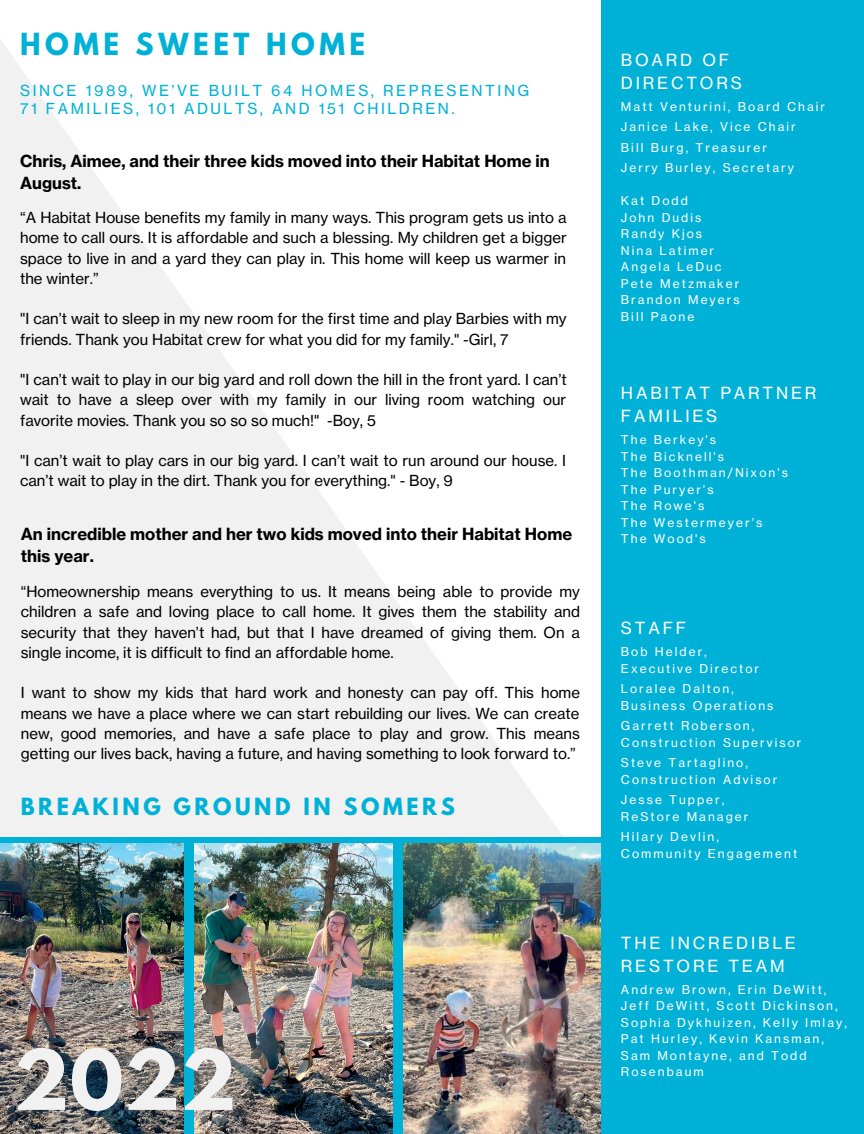
<style>
.page{position:relative;width:864px;height:1134px;background:#fff}
.page>*{position:absolute;margin:0;border:0;box-sizing:border-box;transform-origin:0 0}
.t1{font:700 73.95px "League Spartan";color:#f1f1f1}
.t2{font:700 27px "League Spartan";letter-spacing:.17em;color:#00b1d7}
.t3{font:700 21px "League Spartan";letter-spacing:.17em;color:#00b1d7}
.t4{font:16.5px/22.5px "N Haas Grotesk TX Pro 75 Bd";color:#000}
.t5{font:16.5px/22.8px "N Haas Grotesk TX Pro 55 Rg";letter-spacing:.17em;color:#fff}
.t6{font:15px/20.2px "N Haas Grotesk TX Pro 55 Rg";color:#000;text-align:justify}
.t7{font:15px/18px "N Haas Grotesk TX Pro 55 Rg";letter-spacing:.17em;color:#00b1d7}
.t8{font:12px/16.5px "N Haas Grotesk TX Pro 55 Rg";letter-spacing:.17em;color:#fff}
</style>
<div class="page">
<svg style="left:0;top:40px;width:563px;height:797px;fill:#f1f1f1"></svg>
<div style="left:0;top:837px;width:678px;height:297px;background:#00b1d7"></div>
<img style="left:0;top:843px;width:183px;height:291px">
<img style="left:195px;top:843px;width:198px;height:291px">
<img style="left:404px;top:843px;width:197px;height:291px">
<div style="left:601px;top:0;width:263px;height:1134px;background:#00b1d7"></div>
<h2 class="t2" style="left:20px;top:31px;width:346px">HOME SWEET HOME</h2>
<p class="t7" style="left:20px;top:81px;width:511px">SINCE 1989, WE’VE BUILT 64 HOMES, REPRESENTING<br>71 FAMILIES, 101 ADULTS, AND 151 CHILDREN.</p>
<p class="t4" style="left:20px;top:150px;width:531px">Chris, Aimee, and their three kids moved into their Habitat Home in<br>August.</p>
<p class="t6" style="left:20px;top:208px;width:548px">“A Habitat House benefits my family in many ways. This program gets us into a home to call ours. It is affordable and such a blessing. My children get a bigger space to live in and a yard they can play in. This home will keep us warmer in the winter.”</p>
<p class="t6" style="left:20px;top:309px;width:548px">"I can’t wait to sleep in my new room for the first time and play Barbies with my friends. Thank you Habitat crew for what you did for my family." -Girl, 7</p>
<p class="t6" style="left:20px;top:370px;width:548px">"I can’t wait to play in our big yard and roll down the hill in the front yard. I can’t wait to have a sleep over with my family in our living room watching our favorite movies. Thank you so so so much!" -Boy, 5</p>
<p class="t6" style="left:20px;top:451px;width:547px">"I can’t wait to play cars in our big yard. I can’t wait to run around our house. I can’t wait to play in the dirt. Thank you for everything." - Boy, 9</p>
<p class="t4" style="left:21px;top:522px;width:553px">An incredible mother and her two kids moved into their Habitat Home this year.</p>
<p class="t6" style="left:21px;top:582px;width:561px">“Homeownership means everything to us. It means being able to provide my children a safe and loving place to call home. It gives them the stability and security that they haven’t had, but that I have dreamed of giving them. On a single income, it is difficult to find an affordable home.</p>
<p class="t6" style="left:21px;top:683px;width:561px">I want to show my kids that hard work and honesty can pay off. This home means we have a place where we can start rebuilding our lives. We can create new, good memories, and have a safe place to play and grow. This means getting our lives back, having a future, and having something to look forward to.”</p>
<h3 class="t3" style="left:21px;top:796px;width:435px">BREAKING GROUND IN SOMERS</h3>
<h1 class="t1" style="left:14px;top:1043px;width:224px">2022</h1>
<p class="t5" style="left:621px;top:49px;width:122px">BOARD OF<br>DIRECTORS</p>
<p class="t8" style="left:621px;top:96px;width:206px;line-height:20.5px">Matt Venturini, Board Chair<br>Janice Lake, Vice Chair<br>Bill Burg, Treasurer<br>Jerry Burley, Secretary</p>
<p class="t8" style="left:621px;top:193px;width:120px">Kat Dodd<br>John Dudis<br>Randy Kjos<br>Nina Latimer<br>Angela LeDuc<br>Pete Metzmaker<br>Brandon Meyers<br>Bill Paone</p>
<p class="t5" style="left:621px;top:382px;width:197px">HABITAT PARTNER<br>FAMILIES</p>
<p class="t8" style="left:621px;top:432px;width:169px">The Berkey's<br>The Bicknell's<br>The Boothman/Nixon's<br>The Puryer’s<br>The Rowe's<br>The Westermeyer’s<br>The Wood's</p>
<p class="t5" style="left:621px;top:617px;width:67px">STAFF</p>
<p class="t8" style="left:621px;top:644px;width:140px">Bob Helder,<br>Executive Director</p>
<p class="t8" style="left:621px;top:681px;width:154px">Loralee Dalton,<br>Business Operations</p>
<p class="t8" style="left:621px;top:718px;width:182px">Garrett Roberson,<br>Construction Supervisor</p>
<p class="t8" style="left:621px;top:755px;width:158px">Steve Tartaglino,<br>Construction Advisor</p>
<p class="t8" style="left:621px;top:792px;width:129px">Jesse Tupper,<br>ReStore Manager</p>
<p class="t8" style="left:621px;top:829px;width:178px">Hilary Devlin,<br>Community Engagement</p>
<p class="t5" style="left:621px;top:932px;width:176px">THE INCREDIBLE<br>RESTORE TEAM</p>
<p class="t8" style="left:621px;top:981px;width:228px">Andrew Brown, Erin DeWitt,<br>Jeff DeWitt, Scott Dickinson,<br>Sophia Dykhuizen, Kelly Imlay,<br>Pat Hurley, Kevin Kansman,<br>Sam Montayne, and Todd<br>Rosenbaum</p>
</div>
